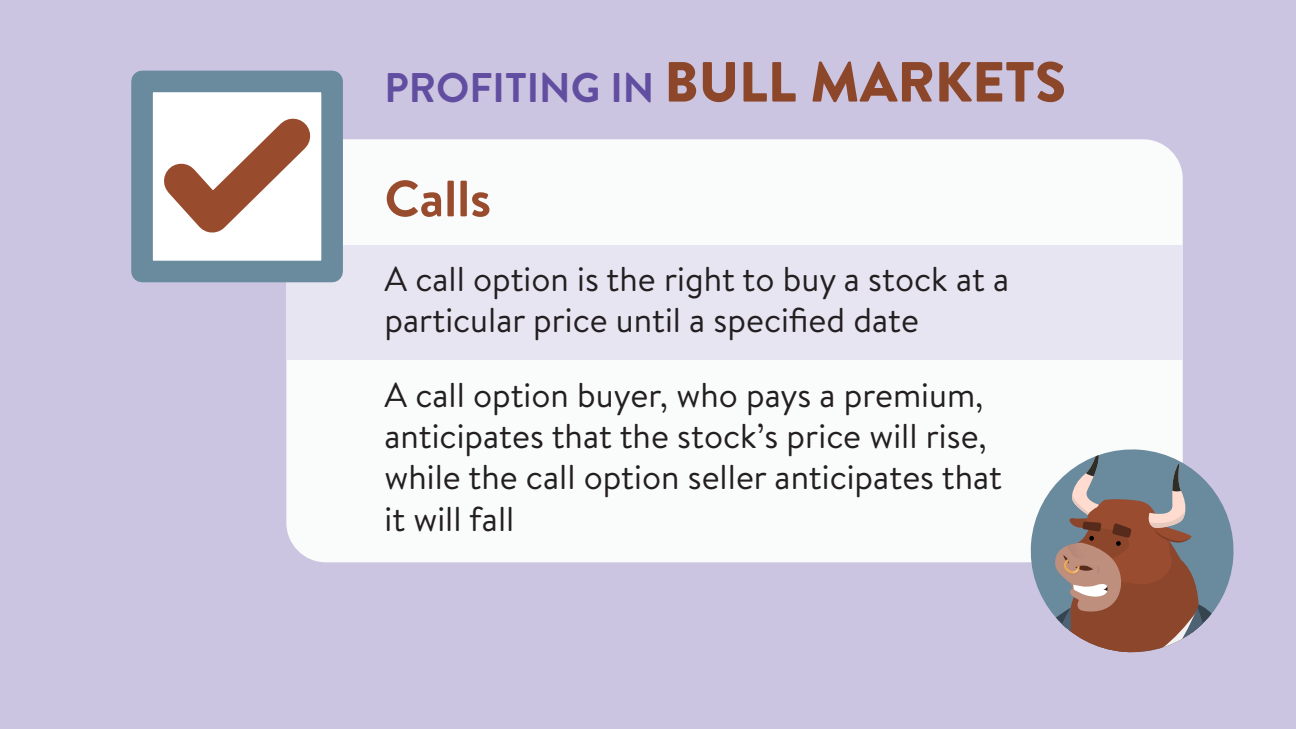
<style>
.page{position:relative;width:1296px;height:729px;background:#ccc5e1}
.page>*{position:absolute;margin:0;border:0;box-sizing:border-box;transform-origin:0 0}
.t1{font:700 51px "Brandon Text";color:#994b2e}
.t2{font:700 41.4px "Brandon Text";color:#624ea0}
.t3{font:34.5px/41.4px "Brandon Text";color:#231f20}
.s1{font-weight:900;font-size:56.4px;color:#8c462a}
</style>
<div class="page">
<div style="left:286px;top:139px;width:897px;height:423px;background:#fafbfb;border-radius:40px"></div>
<div style="left:286px;top:246px;width:897px;height:114px;background:#e8e5f2"></div>
<svg style="left:1027px;top:450px;width:207px;height:203px"></svg>
<div style="left:131px;top:71px;width:212px;height:211px;background:#6a8a9e"></div>
<svg style="left:132px;top:87px;width:210px;height:178px"></svg>
<p class="t2" style="left:384px;top:58px;width:683px">PROFITING IN <span class="s1">BULL MARKETS</span></p>
<h1 class="t1" style="left:384px;top:163px;width:108px">Calls</h1>
<p class="t3" style="left:384px;top:257px;width:626px">A call option is the right to buy a stock at a particular price until a specified date</p>
<p class="t3" style="left:384px;top:373px;width:619px">A call option buyer, who pays a premium, anticipates that the stock’s price will rise, while the call option seller anticipates that it will fall</p>
</div>
